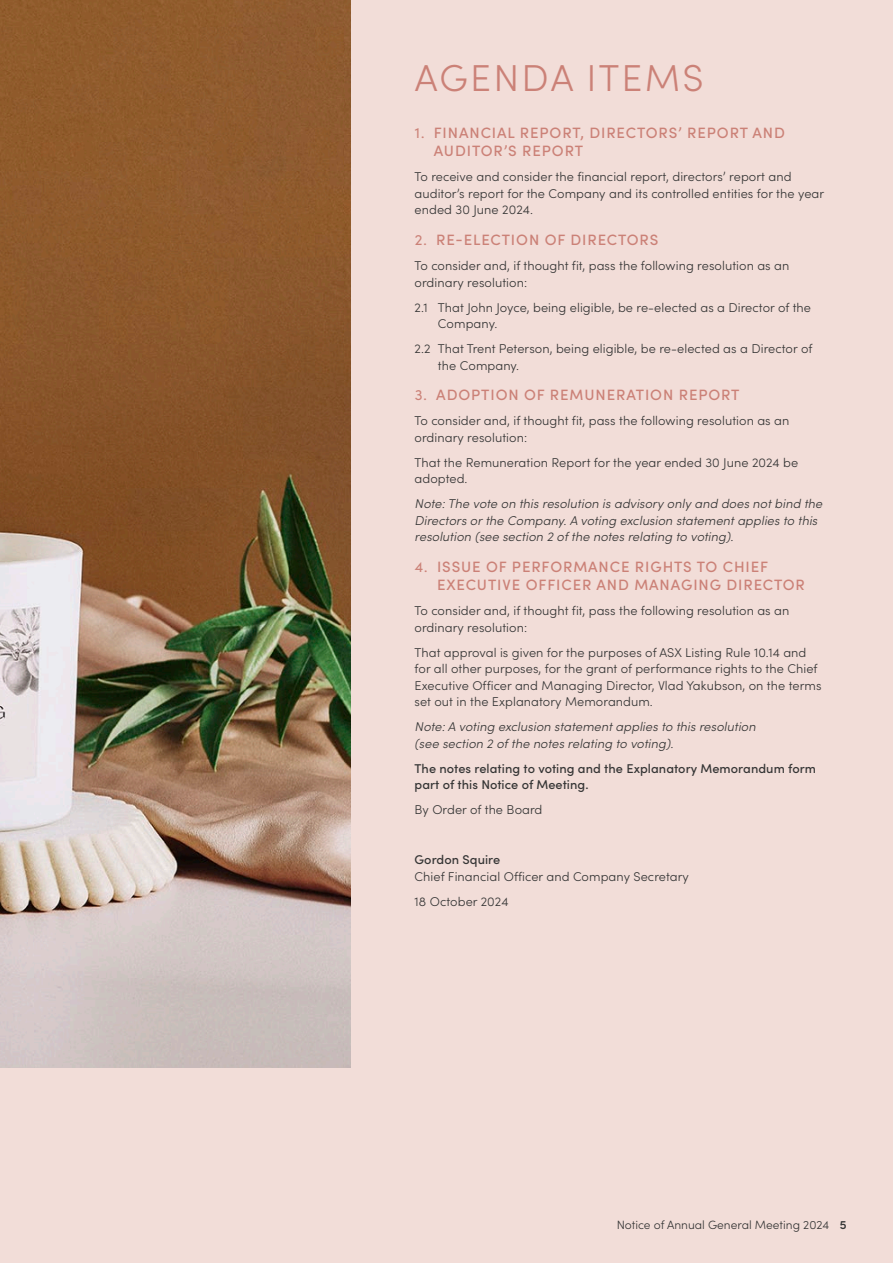
<style>
.page{position:relative;width:893px;height:1263px;background:#f2ddd8}
.page>*{position:absolute;margin:0;border:0;box-sizing:border-box;transform-origin:0 0}
.t1{font:300 37.5px "Sofia Pro";letter-spacing:.06em;color:#cb8177}
.t2{font:500 15px/18px "Sofia Pro";letter-spacing:.06em;color:#cb8177}
.t3{font:300 12.75px/16.5px "Sofia Pro";letter-spacing:.005em;color:#353535}
.t4{font:italic 300 12.75px/16.5px "Sofia Pro";letter-spacing:.005em;color:#353535}
.t5{font:500 12.75px/16.5px "Sofia Pro";letter-spacing:.005em;color:#353535}
.t6{font:300 12px "Sofia Pro";color:#353535}
.s1{font-weight:400}
.s2{font-weight:600}
</style>
<div class="page">
<img style="left:0;top:0;width:351px;height:1067px">
<h1 class="t1" style="left:415px;top:51px;width:290px">AGENDA ITEMS</h1>
<p class="t2" style="left:434px;top:123px;width:353px;text-indent:-19px"><span class="s1">1.</span> FINANCIAL REPORT, DIRECTORS’ REPORT AND<br>AUDITOR’S REPORT</p>
<p class="t3" style="left:415px;top:168px;width:411px">To receive and consider the financial report, directors’ report and auditor’s report for the Company and its controlled entities for the year ended 30 June 2024.</p>
<p class="t2" style="left:415px;top:230px;width:245px"><span class="s1">2.</span> RE-ELECTION OF DIRECTORS</p>
<p class="t3" style="left:415px;top:257px;width:376px">To consider and, if thought fit, pass the following resolution as an ordinary resolution:</p>
<p class="t3" style="left:438px;top:298px;width:375px;text-indent:-23px">2.1 That John Joyce, being eligible, be re-elected as a Director of the<br>Company.</p>
<p class="t3" style="left:438px;top:340px;width:376px;text-indent:-23px">2.2 That Trent Peterson, being eligible, be re-elected as a Director of the Company.</p>
<p class="t2" style="left:415px;top:385px;width:326px"><span class="s1">3.</span> ADOPTION OF REMUNERATION REPORT</p>
<p class="t3" style="left:415px;top:412px;width:376px">To consider and, if thought fit, pass the following resolution as an ordinary resolution:</p>
<p class="t3" style="left:415px;top:453px;width:385px">That the Remuneration Report for the year ended 30 June 2024 be adopted.</p>
<p class="t4" style="left:415px;top:495px;width:409px">Note: The vote on this resolution is advisory only and does not bind the<br>Directors or the Company. A voting exclusion statement applies to this resolution (see section 2 of the notes relating to voting).</p>
<p class="t2" style="left:437px;top:557px;width:369px;text-indent:-22px"><span class="s1">4.</span> ISSUE OF PERFORMANCE RIGHTS TO CHIEF<br>EXECUTIVE OFFICER AND MANAGING DIRECTOR</p>
<p class="t3" style="left:415px;top:602px;width:376px">To consider and, if thought fit, pass the following resolution as an ordinary resolution:</p>
<p class="t3" style="left:415px;top:643px;width:409px">That approval is given for the purposes of ASX Listing Rule 10.14 and for all other purposes, for the grant of performance rights to the Chief Executive Officer and Managing Director, Vlad Yakubson, on the terms set out in the Explanatory Memorandum.</p>
<p class="t4" style="left:415px;top:718px;width:343px">Note: A voting exclusion statement applies to this resolution (see section 2 of the notes relating to voting).</p>
<p class="t5" style="left:415px;top:759px;width:403px">The notes relating to voting and the Explanatory Memorandum form part of this Notice of Meeting.</p>
<p class="t3" style="left:415px;top:801px;width:129px">By Order of the Board</p>
<p class="t5" style="left:415px;top:851px;width:87px">Gordon Squire</p>
<p class="t3" style="left:415px;top:863px;width:276px;line-height:25px">Chief Financial Officer and Company Secretary<br>18 October 2024</p>
<p class="t6" style="left:617px;top:1216px;width:231px">Notice of Annual General Meeting 2024 <span class="s2">5</span></p>
</div>
